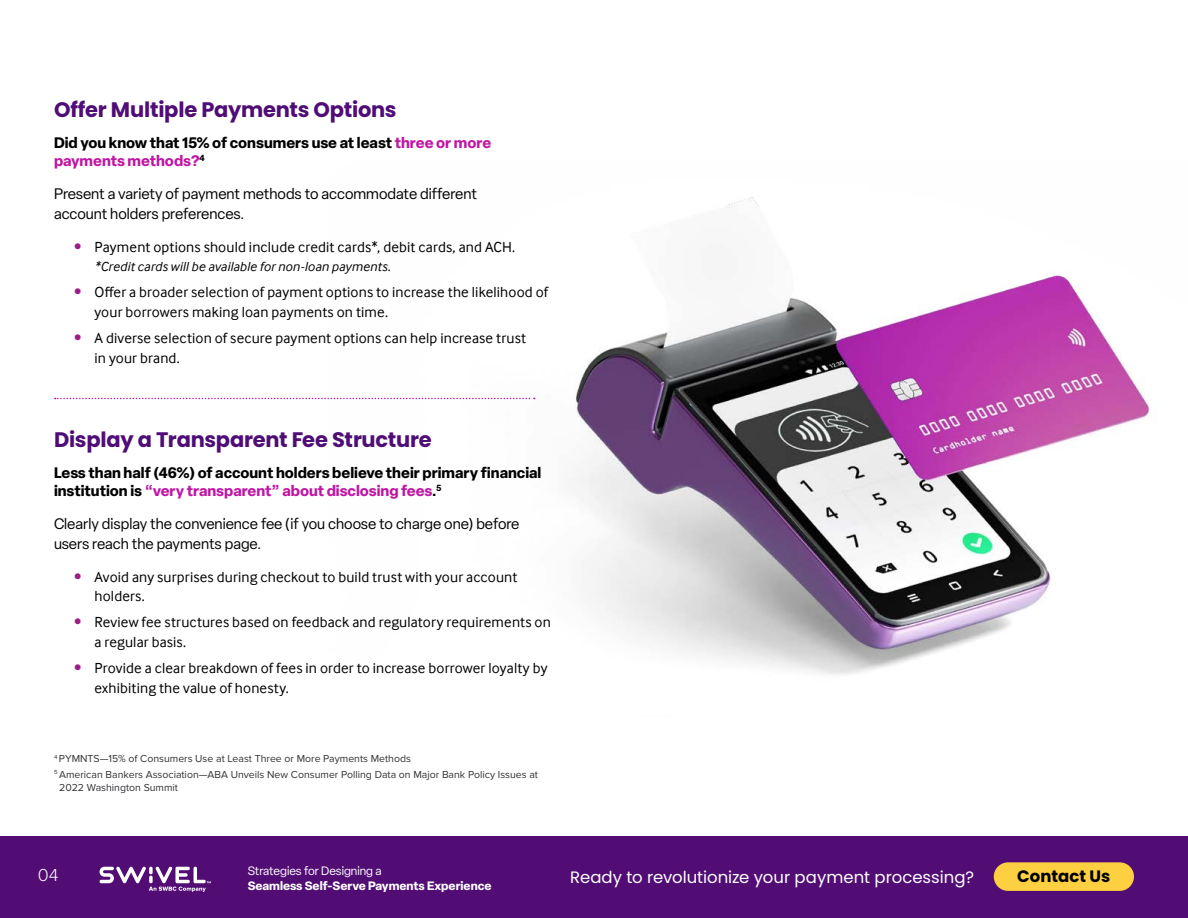
<style>
.page{position:relative;width:1188px;height:918px;background:#fff}
.page>*{position:absolute;margin:0;border:0;box-sizing:border-box;transform-origin:0 0}
.t1{font:700 21px "Poppins";letter-spacing:-.01em;color:#4f0d76}
.t2{font:300 18px "Proxima Nova";color:#fff}
.t3{font:16.5px "Poppins";color:#fff}
.t4{font:700 16.5px "Poppins";color:#000}
.t5{font:15px/19.5px "Inter Face";letter-spacing:.01em;color:#000}
.t6{font:700 15px/18px "Elza";color:#000}
.t7{font:15px/19.5px "Elza";color:#000}
.t8{font:italic 13.5px "Inter Face";letter-spacing:.01em;color:#000}
.t9{font:700 12px "Elza";color:#fff}
.t10{font:12px "Elza";color:#fff}
.t11{font:10.5px/15.9px "Proxima Nova";color:#333236}
.s1{color:#bf17a3}
.s2{color:#9d1d86}
</style>
<div class="page">
<div style="left:0;top:836px;width:1188px;height:82px;background:#520d75"></div>
<svg style="left:100px;top:867px;width:111px;height:25px"></svg>
<img style="left:331px;top:197px;width:819px;height:478px">
<svg style="left:55px;top:398px;width:480px;height:1px"></svg>
<div style="left:994px;top:862px;width:140px;height:29px;background:#fdd041;border-radius:14px"></div>
<h1 class="t1" style="left:54px;top:97px;width:344px">Offer Multiple Payments Options</h1>
<p class="t6" style="left:54px;top:133px;width:439px">Did you know that 15% of consumers use at least <span class="s1">three or more payments methods?</span><sup>4</sup></p>
<p class="t7" style="left:54px;top:184px;width:425px">Present a variety of payment methods to accommodate different account holders preferences.</p>
<p class="t5" style="left:74px;top:237px;width:442px"><span class="s2">•</span> Payment options should include credit cards*, debit cards, and ACH.</p>
<p class="t8" style="left:94px;top:259px;width:298px">*Credit cards will be available for non-loan payments.</p>
<p class="t5" style="left:94px;top:282px;width:455px;text-indent:-20px"><span class="s2">•</span> Offer a broader selection of payment options to increase the likelihood of your borrowers making loan payments on time.</p>
<p class="t5" style="left:94px;top:328px;width:433px;text-indent:-20px"><span class="s2">•</span> A diverse selection of secure payment options can help increase trust in your brand.</p>
<h1 class="t1" style="left:54px;top:427px;width:379px">Display a Transparent Fee Structure</h1>
<p class="t6" style="left:54px;top:463px;width:489px">Less than half (46%) of account holders believe their primary financial institution is <span class="s1">“very transparent” about disclosing fees</span>.<sup>5</sup></p>
<p class="t7" style="left:54px;top:514px;width:467px">Clearly display the convenience fee (if you choose to charge one) before users reach the payments page.</p>
<p class="t5" style="left:95px;top:567px;width:424px;text-indent:-20px"><span class="s2">•</span> Avoid any surprises during checkout to build trust with your account holders.</p>
<p class="t5" style="left:95px;top:613px;width:458px;text-indent:-20px"><span class="s2">•</span> Review fee structures based on feedback and regulatory requirements on a regular basis.</p>
<p class="t5" style="left:95px;top:658px;width:454px;text-indent:-20px"><span class="s2">•</span> Provide a clear breakdown of fees in order to increase borrower loyalty by exhibiting the value of honesty.</p>
<p class="t11" style="left:54px;top:751px;width:486px"><sup>4</sup> PYMNTS—15% of Consumers Use at Least Three or More Payments Methods<br><sup>5</sup> American Bankers Association—ABA Unveils New Consumer Polling Data on Major Bank Policy Issues at</p>
<p class="t11" style="left:59px;top:779px;width:120px">2022 Washington Summit</p>
<p class="t10" style="left:248px;top:863px;width:135px">Strategies for Designing a</p>
<p class="t9" style="left:248px;top:878px;width:246px">Seamless Self-Serve Payments Experience</p>
<p class="t2" style="left:38px;top:865px;width:22px">04</p>
<p class="t3" style="left:570px;top:867px;width:405px">Ready to revolutionize your payment processing?</p>
<p class="t4" style="left:1017px;top:866px;width:95px">Contact Us</p>
</div>
